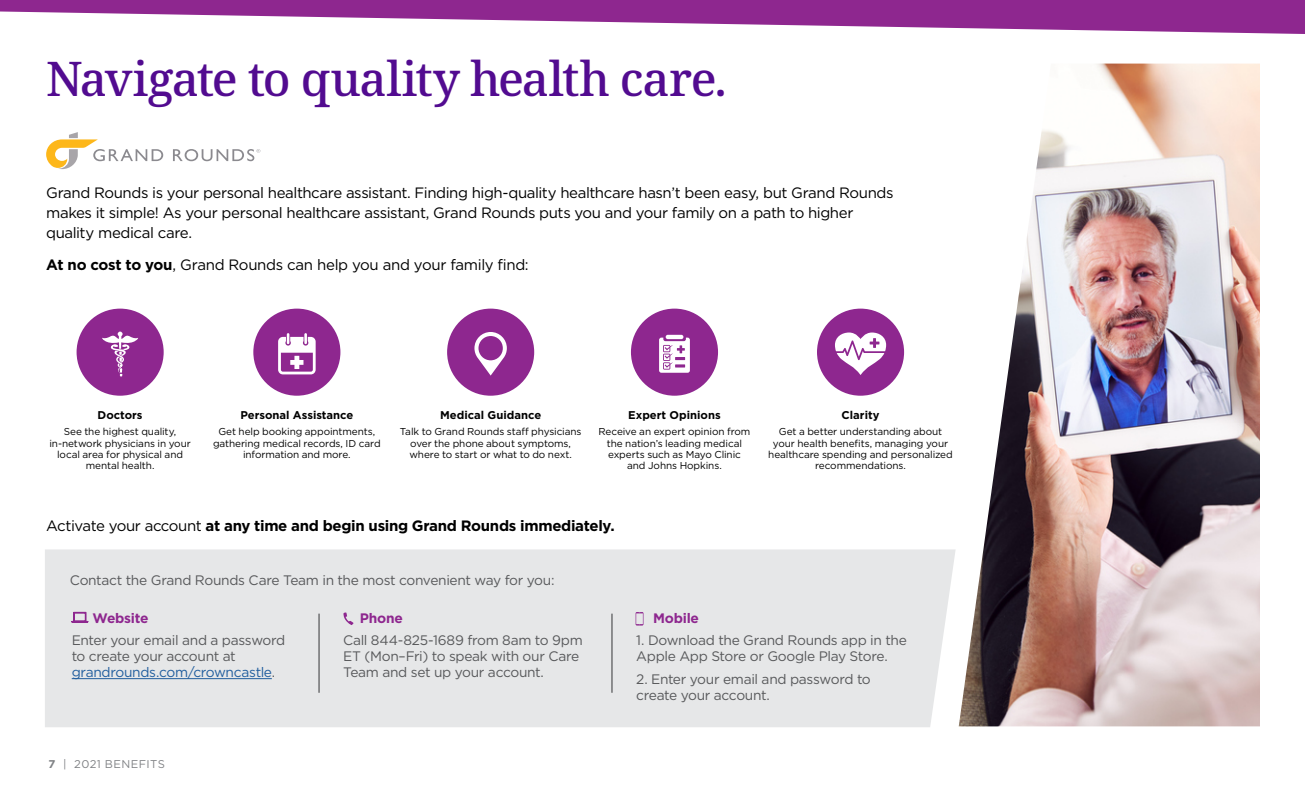
<style>
.page{position:relative;width:1305px;height:792px;background:#fff}
.page>*{position:absolute;margin:0;border:0;box-sizing:border-box;transform-origin:0 0}
.t1{font:500 47.5px "Noto Serif";letter-spacing:-.03em;color:#520b90}
.t2{font:15px/20px "Gotham";letter-spacing:-.025em;color:#000}
.t3{font:700 15px "Gotham";letter-spacing:-.02em;color:#000}
.t4{font:13.75px/16.2px "Gotham";letter-spacing:-.025em;color:#58595b}
.t5{font:700 13.75px "Gotham";letter-spacing:-.02em;color:#8e278f}
.t6{font:700 11.25px "Gotham";color:#000}
.t7{font:11.25px "Gotham";letter-spacing:.035em;color:#808285}
.t8{font:10px/11.2px "Gotham";letter-spacing:-.01em;color:#000;text-align:center}
.s1{font-weight:700}
.s2{font-weight:400}
.s3{color:#215e9e}
</style>
<div class="page">
<svg style="left:46px;top:132px;width:117px;height:37px"></svg>
<svg style="left:173px;top:149px;width:87px;height:12px"></svg>
<svg style="left:0;top:0;width:1305px;height:34px;fill:#8e278f"></svg>
<div style="left:45px;top:549px;width:911px;height:178px;background:#e6e7e8"></div>
<hr style="left:72px;top:678px;width:200px;height:1px;background:#215e9e">
<svg style="left:636px;top:612px;width:7px;height:14px"></svg>
<svg style="left:71px;top:611px;width:18px;height:13px"></svg>
<svg style="left:343px;top:612px;width:11px;height:13px"></svg>
<hr style="left:318px;top:614px;width:2px;height:79px;background:#58595b">
<hr style="left:611px;top:614px;width:2px;height:79px;background:#58595b">
<img style="left:959px;top:64px;width:301px;height:662px">
<div style="left:631px;top:309px;width:87px;height:87px;background:#8e278f;border-radius:50%"></div>
<hr style="left:666px;top:335px;width:17px;height:4px;background:#fff;border-radius:2px">
<svg style="left:659px;top:338px;width:31px;height:35px"></svg>
<div style="left:447px;top:309px;width:87px;height:87px;background:#8e278f;border-radius:50%"></div>
<svg style="left:474px;top:332px;width:33px;height:44px"></svg>
<div style="left:817px;top:309px;width:87px;height:87px;background:#8e278f;border-radius:50%"></div>
<svg style="left:835px;top:333px;width:51px;height:42px"></svg>
<div style="left:77px;top:309px;width:87px;height:87px;background:#8e278f;border-radius:50%"></div>
<svg style="left:102px;top:332px;width:36px;height:44px"></svg>
<div style="left:253px;top:309px;width:87px;height:87px;background:#8e278f;border-radius:50%"></div>
<svg style="left:278px;top:333px;width:38px;height:41px"></svg>
<h1 class="t1" style="left:46px;top:46px;width:682px">Navigate to quality health care.</h1>
<p class="t2" style="left:46px;top:183px;width:849px">Grand Rounds is your personal healthcare assistant. Finding high-quality healthcare hasn’t been easy, but Grand Rounds makes it simple! As your personal healthcare assistant, Grand Rounds puts you and your family on a path to higher quality medical care.</p>
<h2 class="t2" style="left:46px;top:254px;width:484px"><span class="s1">At no cost to you</span>, Grand Rounds can help you and your family find:</h2>
<p class="t6" style="left:98px;top:407px;width:47px">Doctors</p>
<p class="t8" style="left:49px;top:426px;width:143px">See the highest quality, in-network physicians in your local area for physical and mental health.</p>
<p class="t6" style="left:240px;top:407px;width:115px">Personal Assistance</p>
<p class="t8" style="left:213px;top:426px;width:169px">Get help booking appointments, gathering medical records, ID card information and more.</p>
<p class="t6" style="left:440px;top:407px;width:103px">Medical Guidance</p>
<p class="t8" style="left:400px;top:426px;width:183px">Talk to Grand Rounds staff physicians over the phone about symptoms, where to start or what to do next.</p>
<p class="t6" style="left:628px;top:407px;width:94px">Expert Opinions</p>
<p class="t8" style="left:599px;top:426px;width:153px">Receive an expert opinion from the nation’s leading medical experts such as Mayo Clinic and Johns Hopkins.</p>
<p class="t6" style="left:842px;top:407px;width:39px">Clarity</p>
<p class="t8" style="left:768px;top:426px;width:186px">Get a better understanding about your health benefits, managing your healthcare spending and personalized recommendations.</p>
<h2 class="t3" style="left:46px;top:516px;width:570px"><span class="s2">Activate your account</span> at any time and begin using Grand Rounds immediately.</h2>
<h3 class="t4" style="left:70px;top:572px;width:486px">Contact the Grand Rounds Care Team in the most convenient way for you:</h3>
<h3 class="t5" style="left:92px;top:609px;width:58px">Website</h3>
<h3 class="t4" style="left:72px;top:631px;width:215px">Enter your email and a password to create your account at <span class="s3">grandrounds.com/crowncastle</span>.</h3>
<h3 class="t5" style="left:360px;top:609px;width:44px">Phone</h3>
<h3 class="t4" style="left:343px;top:631px;width:241px">Call 844-825-1689 from 8am to 9pm<br>ET (Mon–Fri) to speak with our Care<br>Team and set up your account.</h3>
<p class="t7" style="left:49px;top:757px;width:118px"><span class="s1">7</span> | 2021 BENEFITS</p>
<h3 class="t5" style="left:653px;top:609px;width:47px">Mobile</h3>
<h3 class="t4" style="left:636px;top:631px;width:272px">1. Download the Grand Rounds app in the<br>Apple App Store or Google Play Store.</h3>
<h3 class="t4" style="left:636px;top:671px;width:236px">2. Enter your email and password to create your account.</h3>
</div>
